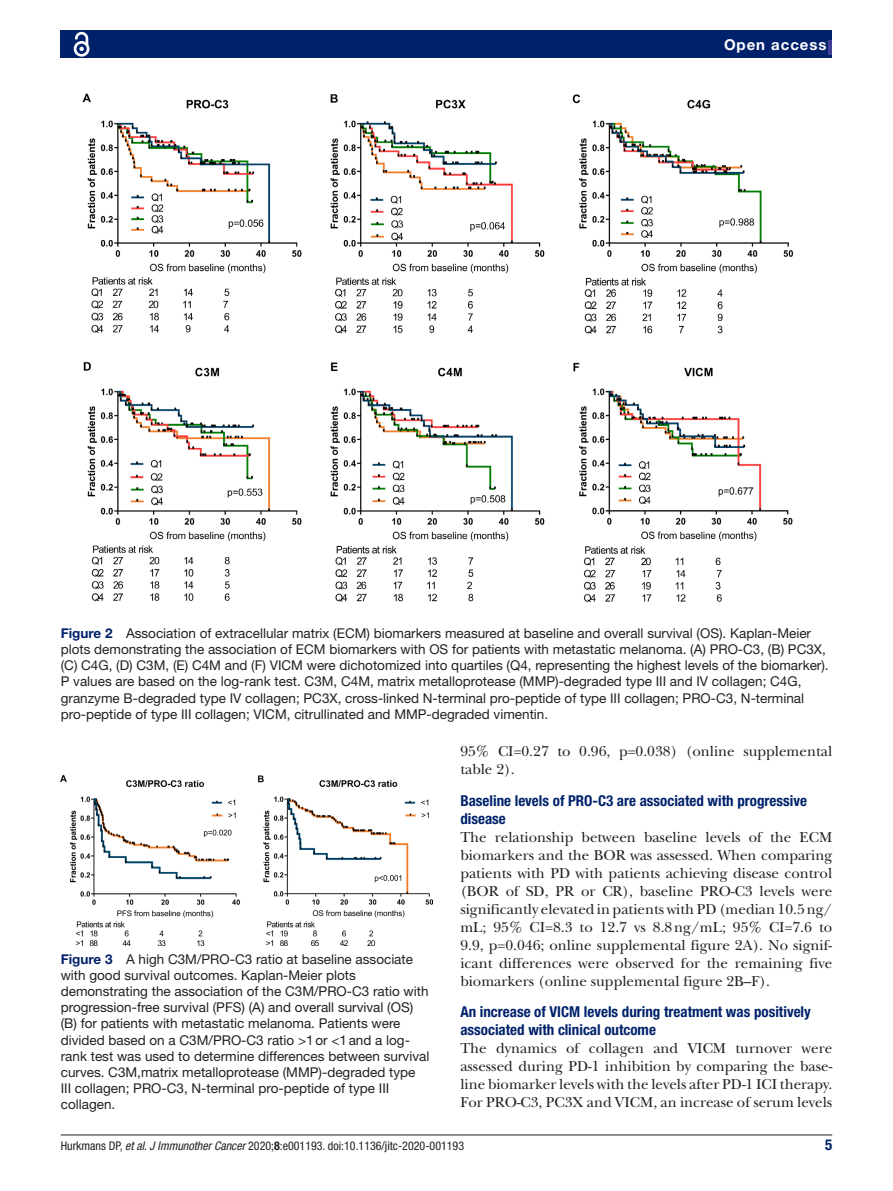
<style>
.page{position:relative;width:893px;height:1191px;background:#fff}
.page>*{position:absolute;margin:0;border:0;box-sizing:border-box;transform-origin:0 0}
.t1{font:15px/18px "New Baskerville";color:#231f20;text-align:justify}
.t2{font:700 condensed 15px/18px "Helvetica Neue LT Std";color:#00226b}
.t3{font:700 15px "Helvetica Neue LT Std";letter-spacing:.065em;color:#fff}
.t4{font:13.5px/16.2px "Helvetica Neue LT Std";color:#231f20}
.t5{font:condensed 12px "Helvetica Neue LT Std";color:#231f20}
.s1{font-weight:700;color:#00226b}
.s2{font-style:italic}
.s3{font-weight:700}
</style>
<div class="page">
<hr style="left:61px;top:1134px;width:771px;height:1px;background:#231f20">
<div style="left:61px;top:31px;width:771px;height:27px;background:#00226b"></div>
<hr style="left:828px;top:40px;width:4px;height:15px;background:#414099">
<svg style="left:73px;top:31px;width:17px;height:26px"></svg>
<img style="left:82px;top:93px;width:711px;height:509px">
<img style="left:61px;top:775px;width:372px;height:170px">
<p class="t3" style="left:724px;top:35px;width:104px">Open access</p>
<p class="t4" style="left:61px;top:624px;width:769px"><span class="s1">Figure 2</span> Association of extracellular matrix (ECM) biomarkers measured at baseline and overall survival (OS). Kaplan-Meier plots demonstrating the association of ECM biomarkers with OS for patients with metastatic melanoma. (A) PRO-C3, (B) PC3X, (C) C4G, (D) C3M, (E) C4M and (F) VICM were dichotomized into quartiles (Q4, representing the highest levels of the biomarker).<br>P values are based on the log-rank test. C3M, C4M, matrix metalloprotease (MMP)-degraded type III and IV collagen; C4G, granzyme B-degraded type IV collagen; PC3X, cross-linked N-terminal pro-peptide of type III collagen; PRO-C3, N-terminal pro-peptide of type III collagen; VICM, citrullinated and MMP-degraded vimentin.</p>
<p class="t4" style="left:61px;top:950px;width:370px"><span class="s1">Figure 3</span> A high C3M/PRO-C3 ratio at baseline associate with good survival outcomes. Kaplan-Meier plots demonstrating the association of the C3M/PRO-C3 ratio with progression-free survival (PFS) (A) and overall survival (OS) (B) for patients with metastatic melanoma. Patients were divided based on a C3M/PRO-C3 ratio &gt;1or &lt;1and a log&shy;rank test was used to determine differences between survival curves. C3M,matrix metalloprotease (MMP)-degraded type<br>III collagen; PRO-C3, N-terminal pro-peptide of type III collagen.</p>
<p class="t1" style="left:460px;top:742px;width:373px">95% CI=0.27 to 0.96, p=0.038) (online supplemental table 2).</p>
<p class="t2" style="left:460px;top:791px;width:348px">Baseline levels of PRO-C3 are associated with progressive disease</p>
<p class="t1" style="left:460px;top:827px;width:373px">The relationship between baseline levels of the ECM biomarkers and the BOR was assessed. When comparing patients with PD with patients achieving disease control (BOR of SD, PR or CR), baseline PRO-C3 levels were significantly elevated in patients with PD (median 10.5ng/ mL; 95% CI=8.3 to 12.7 vs 8.8ng/mL; 95% CI=7.6 to 9.9, p=0.046; online supplemental figure 2A). No signif&shy;icant differences were observed for the remaining five biomarkers (online supplemental figure 2B–F).</p>
<p class="t2" style="left:460px;top:1002px;width:352px">An increase of VICM levels during treatment was positively associated with clinical outcome</p>
<p class="t1" style="left:460px;top:1039px;width:373px">The dynamics of collagen and VICM turnover were assessed during PD-1 inhibition by comparing the base&shy;line biomarker levels with the levels after PD-1 ICI therapy.<br>For PRO-C3, PC3X and VICM, an increase of serum levels</p>
<p class="t5" style="left:61px;top:1138px;width:405px">Hurkmans DP, <span class="s2">et al</span>. <span class="s2">J Immunother Cancer</span> 2020;<span class="s3">8</span>:e001193. doi:10.1136/jitc-2020-001193</p>
<p class="t2" style="left:825px;top:1135px;width:9px">5</p>
</div>
